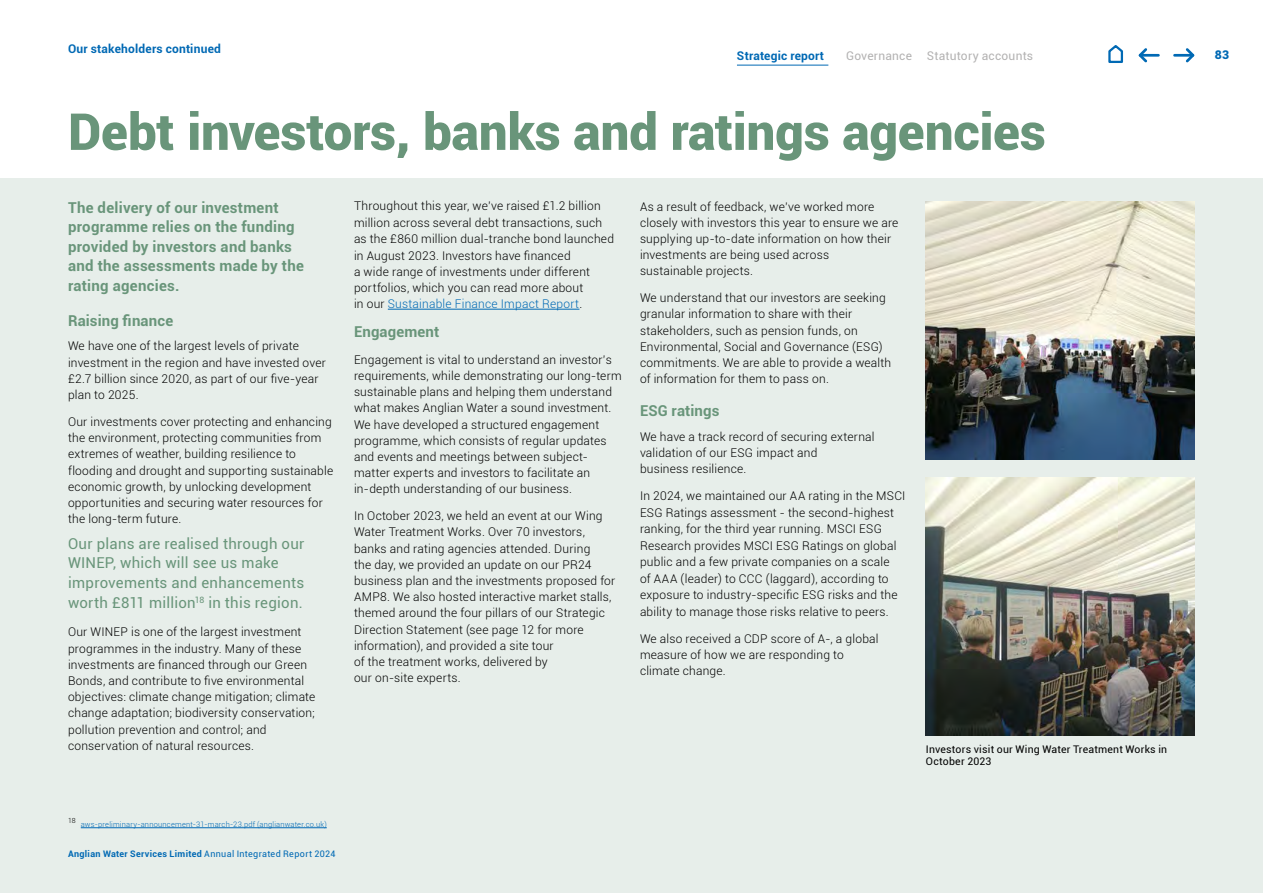
<style>
.page{position:relative;width:1263px;height:893px;background:#fff}
.page>*{position:absolute;margin:0;border:0;box-sizing:border-box;transform-origin:0 0}
.Page_Header_34pt_Bol{font:900 51px "Roboto";letter-spacing:-.005em;color:#69957a}
.Pull_quote_lead_in_c{font:700 15px/19.5px "Roboto";letter-spacing:.02em;color:#69957a}
.Pull_quote_lead_in_c-2{font:15px/19.5px "Roboto";letter-spacing:.02em;color:#69957a}
.Sub_heading_10pt_bol{font:700 15px "Roboto";letter-spacing:.01em;color:#69957a}
.Body_copy_8pt_light{font:700 15px "Roboto";letter-spacing:.01em;color:#69957a}
.Body_copy_8pt_light-2{font:300 12px/16.2px "Roboto";letter-spacing:.02em;color:#000}
.Master_Page_Bold_Hea{font:700 12px "Roboto";letter-spacing:.015em;color:#0069b4}
.t1{font:12px "Roboto";letter-spacing:.02em;color:#b3b2b2}
.t2{font:900 12px "Roboto";color:#0069b4}
.Image_caption_7pt{font:10.5px/12px "Roboto";letter-spacing:.02em;color:#000}
.t3{font:700 9px "Roboto";letter-spacing:.035em;color:#0069b4}
.Footnote_copy_5pt{font:300 7.5px "Roboto";letter-spacing:.025em;color:#0069b4}
.Footnote_copy_5pt-2{font:300 7.05px "Roboto";color:#000}
.s1{color:#0069b4}
.s2{font-weight:400}
</style>
<div class="page">
<div style="left:0;top:179px;width:1263px;height:714px;background:#e7eeea"></div>
<hr style="left:388px;top:309px;width:191px;height:1px;background:#0069b4">
<hr style="left:81px;top:827px;width:246px;height:1px;background:#0069b4">
<img style="left:926px;top:477px;width:269px;height:258px">
<img style="left:926px;top:201px;width:269px;height:259px">
<hr style="left:1174px;top:54px;width:17px;height:3px;background:#0069b4">
<svg style="left:1183px;top:48px;width:12px;height:15px"></svg>
<hr style="left:1142px;top:54px;width:16px;height:3px;background:#0069b4">
<svg style="left:1138px;top:48px;width:11px;height:15px"></svg>
<hr style="left:737px;top:65px;width:91px;height:1px;background:#0069b4">
<svg style="left:1108px;top:45px;width:16px;height:18px"></svg>
<p class="Master_Page_Bold_Hea" style="left:68px;top:40px;width:154px">Our stakeholders continued</p>
<p class="Master_Page_Bold_Hea" style="left:737px;top:48px;width:89px">Strategic report</p>
<p class="t1" style="left:846px;top:48px;width:188px">Governance Statutory accounts</p>
<p class="t2" style="left:1215px;top:46px;width:16px">83</p>
<p class="Page_Header_34pt_Bol" style="left:68px;top:96px;width:979px">Debt investors, banks and ratings agencies</p>
<p class="Pull_quote_lead_in_c" style="left:68px;top:197px;width:237px">The delivery of our investment programme relies on the funding provided by investors and banks and the assessments made by the rating agencies.</p>
<p class="Sub_heading_10pt_bol" style="left:68px;top:310px;width:107px">Raising finance</p>
<p class="Body_copy_8pt_light-2" style="left:68px;top:338px;width:259px">We have one of the largest levels of private investment in the region and have invested over £2.7 billion since 2020, as part of our five-year plan to 2025.</p>
<p class="Body_copy_8pt_light-2" style="left:68px;top:413px;width:267px">Our investments cover protecting and enhancing the environment, protecting communities from extremes of weather, building resilience to flooding and drought and supporting sustainable economic growth, by unlocking development opportunities and securing water resources for the long-term future.</p>
<p class="Pull_quote_lead_in_c-2" style="left:68px;top:533px;width:238px">Our plans are realised through our<br>WINEP, which will see us make improvements and enhancements worth £811 million<sup>18</sup> in this region.</p>
<p class="Body_copy_8pt_light-2" style="left:68px;top:624px;width:249px">Our WINEP is one of the largest investment programmes in the industry. Many of these investments are financed through our Green Bonds, and contribute to five environmental objectives: climate change mitigation; climate change adaptation; biodiversity conservation; pollution prevention and control; and conservation of natural resources.</p>
<p class="Body_copy_8pt_light-2" style="left:354px;top:198px;width:262px">Throughout this year, we’ve raised £1.2 billion million across several debt transactions, such as the £860 million dual-tranche bond launched in August 2023. Investors have financed<br>a wide range of investments under different portfolios, which you can read more about<br>in our <span class="s1">Sustainable Finance Impact Report</span>.</p>
<p class="Body_copy_8pt_light" style="left:354px;top:321px;width:87px">Engagement</p>
<p class="Body_copy_8pt_light-2" style="left:354px;top:351px;width:269px">Engagement is vital to understand an investor’s requirements, while demonstrating our long-term sustainable plans and helping them understand what makes Anglian Water a sound investment.<br>We have developed a structured engagement programme, which consists of regular updates and events and meetings between subject&shy;matter experts and investors to facilitate an in-depth understanding of our business.</p>
<p class="Body_copy_8pt_light-2" style="left:354px;top:507px;width:263px">In October 2023, we held an event at our Wing Water Treatment Works. Over 70 investors, banks and rating agencies attended. During<br>the day, we provided an update on our PR24 business plan and the investments proposed for AMP8. We also hosted interactive market stalls, themed around the four pillars of our Strategic Direction Statement (see page 12 for more information), and provided a site tour<br>of the treatment works, delivered by<br>our on-site experts.</p>
<p class="Body_copy_8pt_light-2" style="left:640px;top:198px;width:260px">As a result of feedback, we’ve worked more closely with investors this year to ensure we are supplying up-to-date information on how their investments are being used across<br>sustainable projects.</p>
<p class="Body_copy_8pt_light-2" style="left:640px;top:289px;width:253px">We understand that our investors are seeking granular information to share with their stakeholders, such as pension funds, on Environmental, Social and Governance (ESG) commitments. We are able to provide a wealth of information for them to pass on.</p>
<p class="Sub_heading_10pt_bol" style="left:640px;top:400px;width:81px">ESG ratings</p>
<p class="Body_copy_8pt_light-2" style="left:640px;top:428px;width:236px">We have a track record of securing external validation of our ESG impact and<br>business resilience.</p>
<p class="Body_copy_8pt_light-2" style="left:640px;top:487px;width:267px">In 2024, we maintained our AA rating in the MSCI ESG Ratings assessment - the second-highest ranking, for the third year running. MSCI ESG Research provides MSCI ESG Ratings on global public and a few private companies on a scale<br>of AAA (leader) to CCC (laggard), according to exposure to industry-specific ESG risks and the ability to manage those risks relative to peers.</p>
<p class="Body_copy_8pt_light-2" style="left:640px;top:630px;width:240px">We also received a CDP score of A-, a global measure of how we are responding to climate change.</p>
<p class="Footnote_copy_5pt-2" style="left:68px;top:816px;width:9px">18</p>
<p class="Footnote_copy_5pt" style="left:81px;top:819px;width:247px">aws-preliminary-announcement-31-march-23.pdf (anglianwater.co.uk)</p>
<p class="t3" style="left:68px;top:848px;width:269px">Anglian Water Services Limited <span class="s2">Annual Integrated Report 2024</span></p>
<p class="Image_caption_7pt" style="left:926px;top:743px;width:243px">Investors visit our Wing Water Treatment Works in<br>October 2023</p>
</div>
